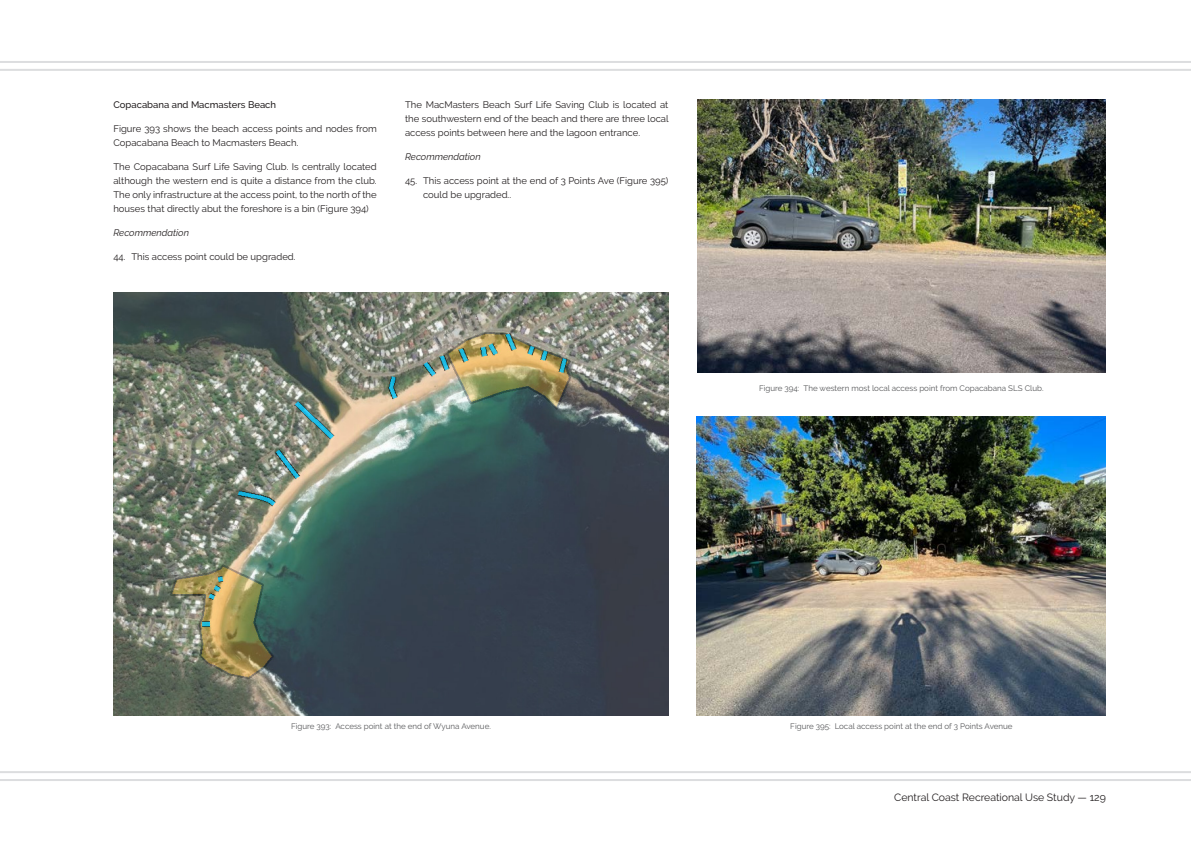
<style>
.page{position:relative;width:1191px;height:842px;background:#fff}
.page>*{position:absolute;margin:0;border:0;box-sizing:border-box;transform-origin:0 0}
.t1{font:10.5px "Raleway";color:#231f20}
.Base_paragraph{font:9.5px/14px "Raleway";color:#231f20}
.Base_paragraph-2{font:500 9.5px "Raleway";color:#231f20}
.Base_paragraph-3{font:italic 9.5px "Raleway";color:#231f20}
.t2{font:8px "Raleway";color:#57585a}
</style>
<div class="page">
<hr style="left:0;top:69px;width:1191px;height:2px;background:#dcdddf">
<hr style="left:0;top:779px;width:1191px;height:2px;background:#dcdddf">
<hr style="left:0;top:61px;width:1191px;height:2px;background:#dcdddf">
<hr style="left:0;top:771px;width:1191px;height:2px;background:#dcdddf">
<img style="left:697px;top:99px;width:409px;height:274px">
<img style="left:113px;top:292px;width:555px;height:424px">
<img style="left:697px;top:417px;width:408px;height:299px">
<p class="Base_paragraph-2" style="left:113px;top:99px;width:164px">Copacabana and Macmasters Beach</p>
<p class="Base_paragraph" style="left:113px;top:122px;width:265px">Figure 393 shows the beach access points and nodes from<br>Copacabana Beach to Macmasters Beach.</p>
<p class="Base_paragraph" style="left:113px;top:160px;width:265px;text-align:justify">The Copacabana Surf Life Saving Club. Is centrally located although the western end is quite a distance from the club.<br>The only infrastructure at the access point, to the north of the houses that directly abut the foreshore is a bin (Figure 394)</p>
<p class="Base_paragraph-3" style="left:113px;top:227px;width:77px">Recommendation</p>
<p class="Base_paragraph" style="left:113px;top:249px;width:184px">44. This access point could be upgraded.</p>
<p class="Base_paragraph" style="left:405px;top:98px;width:265px;text-align:justify">The MacMasters Beach Surf Life Saving Club is located at the southwestern end of the beach and there are three local access points between here and the lagoon entrance.</p>
<p class="Base_paragraph-3" style="left:405px;top:151px;width:77px">Recommendation</p>
<p class="Base_paragraph" style="left:423px;top:173px;width:247px;text-indent:-18px">45. This access point at the end of 3 Points Ave (Figure 395) could be upgraded..</p>
<p class="t2" style="left:759px;top:384px;width:286px">Figure 394: The western most local access point from Copacabana SLS Club.</p>
<p class="t2" style="left:291px;top:721px;width:201px">Figure 393: Access point at the end of Wyuna Avenue.</p>
<p class="t2" style="left:790px;top:721px;width:224px">Figure 395: Local access point at the end of 3 Points Avenue</p>
<p class="t1" style="left:894px;top:791px;width:213px">Central Coast Recreational Use Study — 129</p>
</div>
